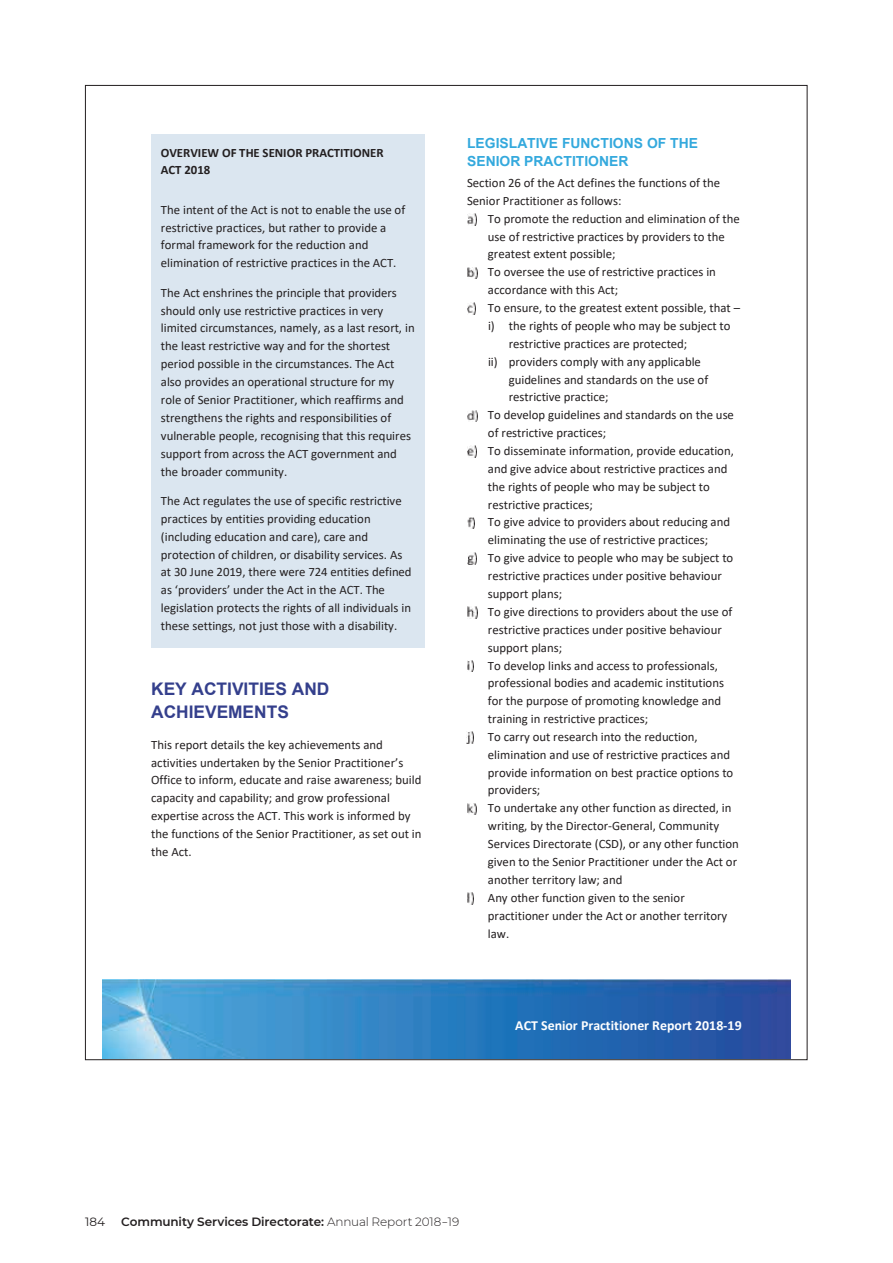
<style>
.page{position:relative;width:893px;height:1263px;background:#fff}
.page>*{position:absolute;margin:0;border:0;box-sizing:border-box;transform-origin:0 0}
.t1{font:700 17.4px/23.1px "Arial";color:#343f8c}
.t2{font:700 13.95px/18.3px "Arial";color:#34a9dd}
.t3{font:700 13.95px "Calibri";color:#fff}
.t4{font:12.75px/17.9px "Calibri";color:#231f20}
.t5{font:700 12.75px/17.9px "Calibri";color:#231f20}
.t6{font:600 12px "Montserrat";letter-spacing:-.005em;color:#231f20}
.t7{font:12px "Montserrat";color:#231f20}
.s1{font-weight:300}
</style>
<div class="page">
<img style="left:103px;top:980px;width:688px;height:78px">
<div style="left:151px;top:135px;width:274px;height:45px;background:#dbe6f0"></div>
<div style="left:151px;top:180px;width:274px;height:467px;background:#dbe6f0"></div>
<svg style="left:467px;top:213px;width:9px;height:12px"></svg>
<svg style="left:468px;top:267px;width:9px;height:12px"></svg>
<svg style="left:467px;top:303px;width:9px;height:11px"></svg>
<svg style="left:467px;top:410px;width:10px;height:12px"></svg>
<svg style="left:467px;top:446px;width:10px;height:11px"></svg>
<svg style="left:467px;top:517px;width:7px;height:12px"></svg>
<svg style="left:467px;top:553px;width:9px;height:12px"></svg>
<svg style="left:468px;top:606px;width:9px;height:12px"></svg>
<svg style="left:468px;top:660px;width:5px;height:12px"></svg>
<svg style="left:467px;top:732px;width:6px;height:11px"></svg>
<svg style="left:468px;top:803px;width:8px;height:12px"></svg>
<svg style="left:468px;top:892px;width:5px;height:12px"></svg>
<p class="t5" style="left:161px;top:143px;width:224px">OVERVIEW OF THE SENIOR PRACTITIONER<br>ACT 2018</p>
<p class="t4" style="left:161px;top:200px;width:246px">The intent of the Act is not to enable the use of restrictive practices, but rather to provide a formal framework for the reduction and elimination of restrictive practices in the ACT.</p>
<p class="t4" style="left:161px;top:283px;width:255px">The Act enshrines the principle that providers should only use restrictive practices in very limited circumstances, namely, as a last resort, in the least restrictive way and for the shortest period possible in the circumstances. The Act also provides an operational structure for my role of Senior Practitioner, which reaffirms and strengthens the rights and responsibilities of vulnerable people, recognising that this requires support from across the ACT government and the broader community.</p>
<p class="t4" style="left:161px;top:491px;width:252px">The Act regulates the use of specific restrictive practices by entities providing education (including education and care), care and protection of children, or disability services. As at 30 June 2019, there were 724 entities defined as ‘providers’ under the Act in the ACT. The legislation protects the rights of all individuals in these settings, not just those with a disability.</p>
<h1 class="t1" style="left:151px;top:678px;width:180px">KEY ACTIVITIES AND<br>ACHIEVEMENTS</h1>
<p class="t4" style="left:151px;top:735px;width:272px">This report details the key achievements and activities undertaken by the Senior Practitioner’s Office to inform, educate and raise awareness; build capacity and capability; and grow professional expertise across the ACT. This work is informed by the functions of the Senior Practitioner, as set out in the Act.</p>
<p class="t2" style="left:467px;top:134px;width:232px">LEGISLATIVE FUNCTIONS OF THE<br>SENIOR PRACTITIONER</p>
<p class="t4" style="left:467px;top:173px;width:255px">Section 26 of the Act defines the functions of the<br>Senior Practitioner as follows:</p>
<p class="t4" style="left:488px;top:209px;width:253px">To promote the reduction and elimination of the</p>
<p class="t4" style="left:488px;top:227px;width:238px">use of restrictive practices by providers to the</p>
<p class="t4" style="left:488px;top:245px;width:129px">greatest extent possible;</p>
<p class="t4" style="left:488px;top:263px;width:230px">To oversee the use of restrictive practices in</p>
<p class="t4" style="left:488px;top:281px;width:132px">accordance with this Act;</p>
<p class="t4" style="left:488px;top:299px;width:254px">To ensure, to the greatest extent possible, that –</p>
<p class="t4" style="left:488px;top:316px;width:244px">i) the rights of people who may be subject to</p>
<p class="t4" style="left:509px;top:334px;width:180px">restrictive practices are protected;</p>
<p class="t4" style="left:488px;top:352px;width:214px">ii) providers comply with any applicable</p>
<p class="t4" style="left:509px;top:370px;width:201px">guidelines and standards on the use of</p>
<p class="t4" style="left:509px;top:388px;width:101px">restrictive practice;</p>
<p class="t4" style="left:488px;top:406px;width:247px">To develop guidelines and standards on the use</p>
<p class="t4" style="left:488px;top:424px;width:120px">of restrictive practices;</p>
<p class="t4" style="left:488px;top:441px;width:247px">To disseminate information, provide education,</p>
<p class="t4" style="left:488px;top:459px;width:241px">and give advice about restrictive practices and</p>
<p class="t4" style="left:488px;top:477px;width:223px">the rights of people who may be subject to</p>
<p class="t4" style="left:488px;top:495px;width:106px">restrictive practices;</p>
<p class="t4" style="left:488px;top:513px;width:244px">To give advice to providers about reducing and</p>
<p class="t4" style="left:488px;top:531px;width:222px">eliminating the use of restrictive practices;</p>
<p class="t4" style="left:488px;top:549px;width:247px">To give advice to people who may be subject to</p>
<p class="t4" style="left:488px;top:567px;width:235px">restrictive practices under positive behaviour</p>
<p class="t4" style="left:488px;top:584px;width:76px">support plans;</p>
<p class="t4" style="left:488px;top:602px;width:246px">To give directions to providers about the use of</p>
<p class="t4" style="left:488px;top:620px;width:235px">restrictive practices under positive behaviour</p>
<p class="t4" style="left:488px;top:638px;width:76px">support plans;</p>
<p class="t4" style="left:488px;top:656px;width:231px">To develop links and access to professionals,</p>
<p class="t4" style="left:488px;top:674px;width:238px">professional bodies and academic institutions</p>
<p class="t4" style="left:488px;top:692px;width:235px">for the purpose of promoting knowledge and</p>
<p class="t4" style="left:488px;top:710px;width:162px">training in restrictive practices;</p>
<p class="t4" style="left:488px;top:727px;width:211px">To carry out research into the reduction,</p>
<p class="t4" style="left:488px;top:745px;width:244px">elimination and use of restrictive practices and</p>
<p class="t4" style="left:488px;top:763px;width:247px">provide information on best practice options to</p>
<p class="t4" style="left:488px;top:781px;width:54px">providers;</p>
<p class="t4" style="left:488px;top:799px;width:245px">To undertake any other function as directed, in</p>
<p class="t4" style="left:488px;top:817px;width:233px">writing, by the Director-General, Community</p>
<p class="t4" style="left:488px;top:835px;width:252px">Services Directorate (CSD), or any other function</p>
<p class="t4" style="left:488px;top:852px;width:251px">given to the Senior Practitioner under the Act or</p>
<p class="t4" style="left:488px;top:870px;width:136px">another territory law; and</p>
<p class="t4" style="left:488px;top:888px;width:198px">Any other function given to the senior</p>
<p class="t4" style="left:488px;top:906px;width:241px">practitioner under the Act or another territory</p>
<p class="t4" style="left:488px;top:924px;width:23px">law.</p>
<p class="t3" style="left:515px;top:1016px;width:228px">ACT Senior Practitioner Report 2018-19</p>
<p class="t7" style="left:85px;top:1214px;width:22px">184</p>
<p class="t6" style="left:121px;top:1213px;width:340px">Community Services Directorate: <span class="s1">Annual Report 2018-19</span></p>
</div>
